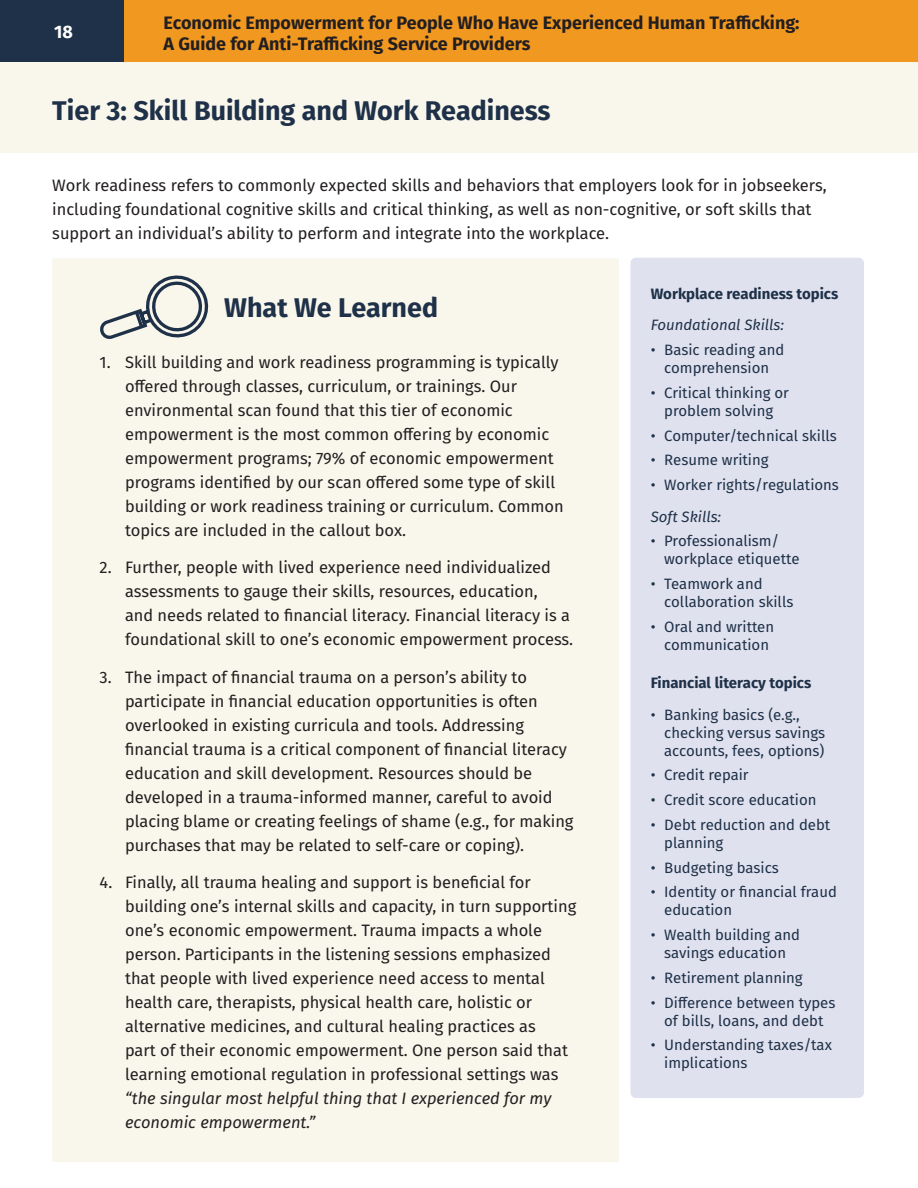
<style>
.page{position:relative;width:918px;height:1188px;background:#fff}
.page>*{position:absolute;margin:0;border:0;box-sizing:border-box;transform-origin:0 0}
.t1{font:700 27px "Fira Sans";color:#1e3148}
.t2{font:700 18px/21.6px "Fira Sans";color:#231f20}
.t3{font:700 18px "Fira Sans";color:#fff}
.t4{font:16.5px/24px "Fira Sans";color:#231f20}
.t5{font:15px/18px "Fira Sans";color:#1e3148}
.t6{font:700 15px "Fira Sans";color:#1e3148}
.t7{font:italic 15px "Fira Sans";color:#1e3148}
.s1{font-style:italic}
</style>
<div class="page">
<div style="left:0;top:0;width:124px;height:62px;background:#1e3148"></div>
<div style="left:124px;top:0;width:794px;height:62px;background:#f19820"></div>
<div style="left:0;top:62px;width:918px;height:91px;background:#f9f6ec"></div>
<div style="left:52px;top:258px;width:567px;height:904px;background:#f9f6ec"></div>
<svg style="left:97px;top:269px;width:117px;height:73px;background:#d1d2ce"></svg>
<div style="left:630px;top:258px;width:234px;height:840px;background:#e0e1ee;border-radius:5px"></div>
<p class="t3" style="left:54px;top:16px;width:20px">18</p>
<p class="t2" style="left:164px;top:10px;width:637px">Economic Empowerment for People Who Have Experienced Human Trafficking:<br>A Guide for Anti-Trafficking Service Providers</p>
<h3 class="t1" style="left:52px;top:88px;width:500px">Tier 3: Skill Building and Work Readiness</h3>
<p class="t4" style="left:52px;top:173px;width:776px">Work readiness refers to commonly expected skills and behaviors that employers look for in jobseekers, including foundational cognitive skills and critical thinking, as well as non-cognitive, or soft skills that support an individual’s ability to perform and integrate into the workplace.</p>
<h4 class="t1" style="left:224px;top:285px;width:215px">What We Learned</h4>
<p class="t4" style="left:125px;top:350px;width:440px;text-indent:-25px">1. Skill building and work readiness programming is typically offered through classes, curriculum, or trainings. Our environmental scan found that this tier of economic empowerment is the most common offering by economic empowerment programs; 79% of economic empowerment programs identified by our scan offered some type of skill building or work readiness training or curriculum. Common topics are included in the callout box.</p>
<p class="t4" style="left:125px;top:555px;width:450px;text-indent:-25px">2. Further, people with lived experience need individualized assessments to gauge their skills, resources, education,<br>and needs related to financial literacy. Financial literacy is a foundational skill to one’s economic empowerment process.</p>
<p class="t4" style="left:125px;top:665px;width:450px;text-indent:-25px">3. The impact of financial trauma on a person’s ability to participate in financial education opportunities is often overlooked in existing curricula and tools. Addressing financial trauma is a critical component of financial literacy education and skill development. Resources should be developed in a trauma-informed manner, careful to avoid placing blame or creating feelings of shame (e.g., for making purchases that may be related to self-care or coping).</p>
<p class="t4" style="left:125px;top:870px;width:453px;text-indent:-25px">4. Finally, all trauma healing and support is beneficial for building one’s internal skills and capacity, in turn supporting one’s economic empowerment. Trauma impacts a whole person. Participants in the listening sessions emphasized that people with lived experience need access to mental health care, therapists, physical health care, holistic or alternative medicines, and cultural healing practices as<br>part of their economic empowerment. One person said that learning emotional regulation in professional settings was <span class="s1">“the singular most helpful thing that I experienced for my economic empowerment.”</span></p>
<p class="t6" style="left:651px;top:281px;width:189px">Workplace readiness topics</p>
<p class="t7" style="left:651px;top:314px;width:135px">Foundational Skills:</p>
<p class="t5" style="left:651px;top:340px;width:135px;text-align:center">• Basic reading and comprehension</p>
<p class="t5" style="left:651px;top:383px;width:140px;text-align:center">• Critical thinking or problem solving</p>
<p class="t5" style="left:651px;top:426px;width:188px">• Computer/technical skills</p>
<p class="t5" style="left:651px;top:451px;width:119px">• Resume writing</p>
<p class="t5" style="left:651px;top:475px;width:190px">• Worker rights/regulations</p>
<p class="t7" style="left:651px;top:505px;width:72px">Soft Skills:</p>
<p class="t5" style="left:664px;top:532px;width:137px;text-indent:-14px">• Professionalism/ workplace etiquette</p>
<p class="t5" style="left:664px;top:574px;width:131px;text-indent:-14px">• Teamwork and collaboration skills</p>
<p class="t5" style="left:651px;top:617px;width:125px;text-align:center">• Oral and written communication</p>
<p class="t6" style="left:651px;top:670px;width:162px">Financial literacy topics</p>
<p class="t5" style="left:664px;top:705px;width:163px;text-indent:-14px">• Banking basics (e.g., checking versus savings accounts, fees, options)</p>
<p class="t5" style="left:651px;top:766px;width:99px">• Credit repair</p>
<p class="t5" style="left:651px;top:790px;width:167px">• Credit score education</p>
<p class="t5" style="left:664px;top:815px;width:168px;text-indent:-14px">• Debt reduction and debt planning</p>
<p class="t5" style="left:651px;top:858px;width:130px">• Budgeting basics</p>
<p class="t5" style="left:664px;top:883px;width:174px;text-indent:-14px">• Identity or financial fraud education</p>
<p class="t5" style="left:651px;top:925px;width:151px;text-align:center">• Wealth building and savings education</p>
<p class="t5" style="left:651px;top:968px;width:154px">• Retirement planning</p>
<p class="t5" style="left:651px;top:993px;width:186px;text-align:center">• Difference between types of bills, loans, and debt</p>
<p class="t5" style="left:664px;top:1036px;width:169px;text-indent:-14px">• Understanding taxes/tax implications</p>
</div>
